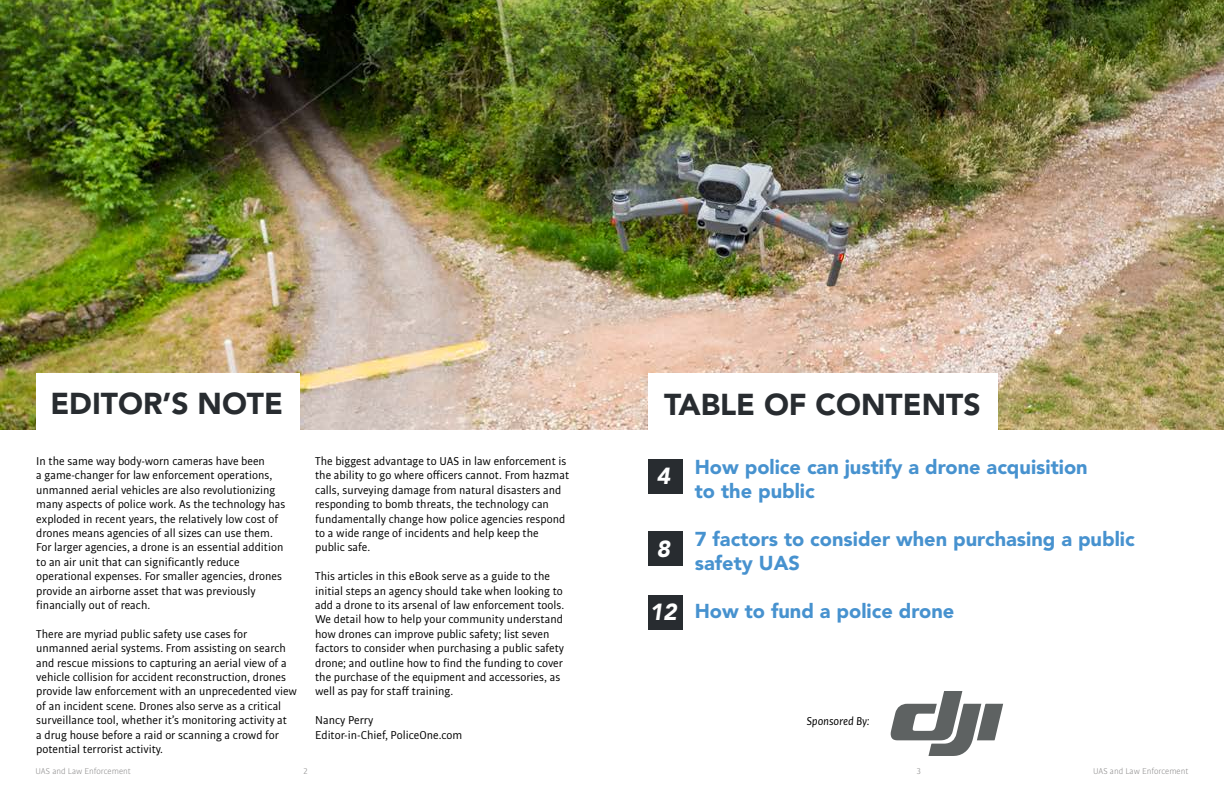
<style>
.page{position:relative;width:1224px;height:792px;background:#fff}
.page>*{position:absolute;margin:0;border:0;box-sizing:border-box;transform-origin:0 0}
.t1{font:900 30px "Avenir LT Std";color:#282c30}
.t2{font:italic 900 23.1px "Avenir LT Std";color:#fff}
.t3{font:900 20px/24px "Avenir LT Std";color:#4792cf}
.t4{font:12px/14.4px "Bulo";color:#000}
.t5{font:italic 12px "Bulo";color:#000}
.t6{font:300 9px "Bulo";color:#888787}
</style>
<div class="page">
<img style="left:0;top:0;width:1224px;height:430px">
<div style="left:36px;top:373px;width:264px;height:68px;background:#fff"></div>
<div style="left:648px;top:373px;width:350px;height:68px;background:#fff"></div>
<svg style="left:891px;top:691px;width:112px;height:65px"></svg>
<div style="left:648px;top:459px;width:34px;height:34px;background:#282c30"></div>
<div style="left:648px;top:532px;width:34px;height:34px;background:#282c30"></div>
<div style="left:648px;top:595px;width:34px;height:34px;background:#282c30"></div>
<h1 class="t1" style="left:50px;top:385px;width:234px">EDITOR’S NOTE</h1>
<p class="t4" style="left:36px;top:454px;width:251px">In the same way body-worn cameras have been<br>a game-changer for law enforcement operations, unmanned aerial vehicles are also revolutionizing many aspects of police work. As the technology has exploded in recent years, the relatively low cost of drones means agencies of all sizes can use them.<br>For larger agencies, a drone is an essential addition to an air unit that can significantly reduce operational expenses. For smaller agencies, drones provide an airborne asset that was previously financially out of reach.</p>
<p class="t4" style="left:36px;top:626px;width:262px">There are myriad public safety use cases for unmanned aerial systems. From assisting on search and rescue missions to capturing an aerial view of a vehicle collision for accident reconstruction, drones provide law enforcement with an unprecedented view of an incident scene. Drones also serve as a critical surveillance tool, whether it’s monitoring activity at<br>a drug house before a raid or scanning a crowd for potential terrorist activity.</p>
<p class="t4" style="left:315px;top:454px;width:256px">The biggest advantage to UAS in law enforcement is the ability to go where officers cannot. From hazmat calls, surveying damage from natural disasters and responding to bomb threats, the technology can fundamentally change how police agencies respond to a wide range of incidents and help keep the public safe.</p>
<p class="t4" style="left:315px;top:569px;width:251px">This articles in this eBook serve as a guide to the initial steps an agency should take when looking to add a drone to its arsenal of law enforcement tools.<br>We detail how to help your community understand how drones can improve public safety; list seven factors to consider when purchasing a public safety drone; and outline how to find the funding to cover the purchase of the equipment and accessories, as well as pay for staff training.</p>
<p class="t4" style="left:315px;top:713px;width:149px">Nancy Perry<br>Editor-in-Chief, PoliceOne.com</p>
<h1 class="t1" style="left:664px;top:386px;width:318px">TABLE OF CONTENTS</h1>
<h2 class="t2" style="left:656px;top:462px;width:15px">4</h2>
<h2 class="t2" style="left:656px;top:535px;width:15px">8</h2>
<h2 class="t2" style="left:650px;top:598px;width:29px">12</h2>
<h3 class="t3" style="left:695px;top:455px;width:394px">How police can justify a drone acquisition to the public</h3>
<h3 class="t3" style="left:695px;top:527px;width:441px">7 factors to consider when purchasing a public safety UAS</h3>
<h3 class="t3" style="left:695px;top:599px;width:261px">How to fund a police drone</h3>
<p class="t5" style="left:807px;top:713px;width:64px">Sponsored By:</p>
<p class="t6" style="left:36px;top:766px;width:97px">UAS and Law Enforcement</p>
<p class="t6" style="left:304px;top:766px;width:6px">2</p>
<p class="t6" style="left:917px;top:766px;width:6px">3</p>
<p class="t6" style="left:1093px;top:766px;width:97px">UAS and Law Enforcement</p>
</div>
